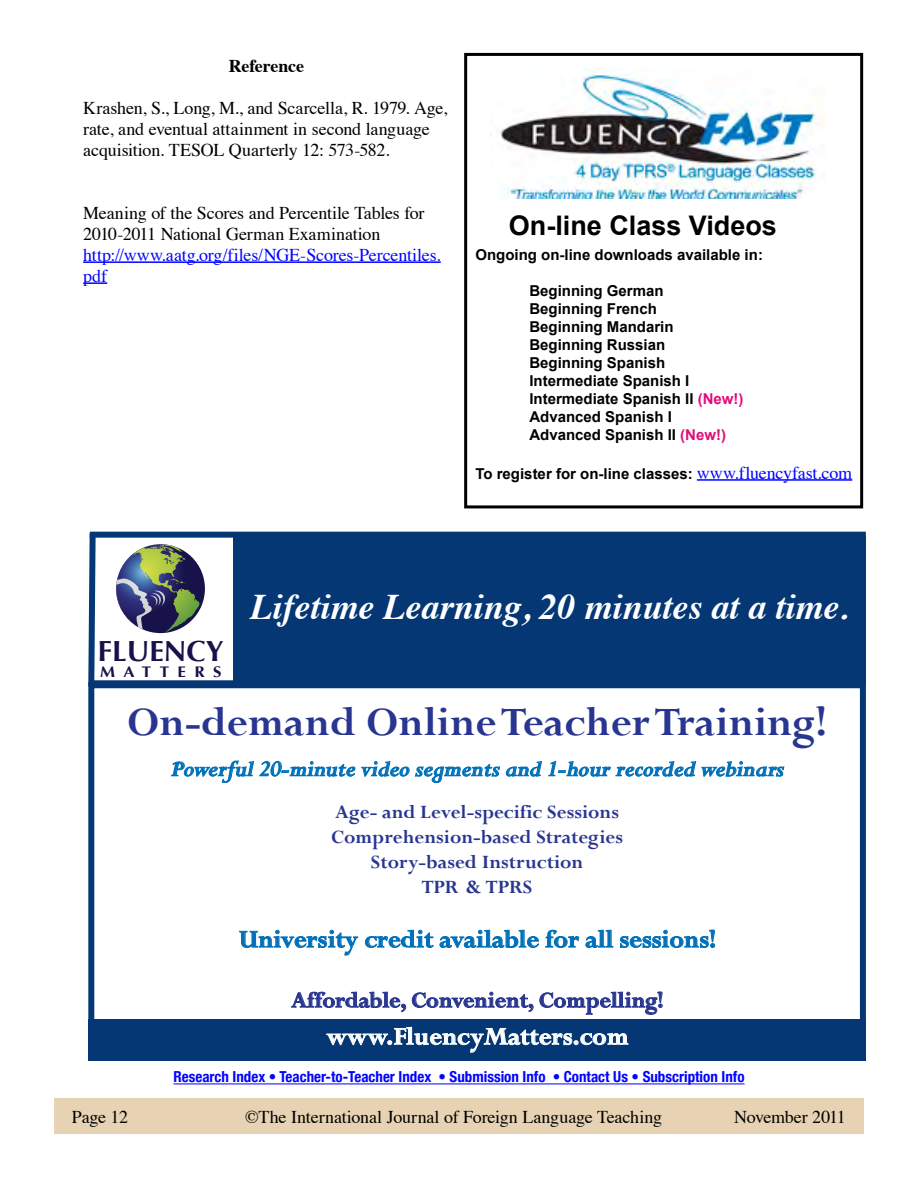
<style>
.page{position:relative;width:918px;height:1188px;background:#fff}
.page>*{position:absolute;margin:0;border:0;box-sizing:border-box;transform-origin:0 0}
.t1{font:700 45px "Perpetua";color:#283691}
.t2{font:italic 700 36px "Times";color:#fff}
.t3{font:29.1px "Optima Bold+IXOMDE";color:#18124a}
.t4{font:700 27px "Perpetua";color:#0070b9}
.t5{font:700 27px "Perpetua";letter-spacing:.005em;color:#fff}
.t6{font:700 27px "Arial";color:#000}
.t7{font:italic 700 24px "Perpetua";color:#0070b9}
.t8{font:700 24px "Perpetua";color:#283691}
.t9{font:700 21px/25.2px "Perpetua";color:#283691;text-align:center}
.t10{font:18px/21px "Times";letter-spacing:-.01em;color:#000}
.t11{font:18px/21px "Times";letter-spacing:-.01em;color:#0003ff}
.t12{font:700 18px "Times";letter-spacing:-.01em;color:#000}
.t13{font:15.3px "Optima Bold+IXOMDE";letter-spacing:.5em;color:#18124a;scale:1.1 1}
.t14{font:700 condensed 15.15px "Helvetica Neue";color:#0003ff}
.t15{font:700 15px "Arial";color:#000}
.s1{color:#e00d7a}
.s2{font-family:"Times";font-weight:400;font-size:18px;color:#0003ff}
</style>
<div class="page">
<div style="left:54px;top:1098px;width:810px;height:36px;background:#e7d3b3"></div>
<hr style="left:173px;top:1084px;width:572px;height:1px;background:#0003ff">
<div style="left:464px;top:53px;width:399px;height:455px;border:3px solid #000"></div>
<hr style="left:83px;top:261px;width:358px;height:2px;background:#0003ff">
<hr style="left:83px;top:282px;width:24px;height:2px;background:#0003ff">
<div style="left:88px;top:682px;width:778px;height:379px;border:6px solid #053775"></div>
<svg style="left:171px;top:760px;width:329px;height:23px"></svg>
<svg style="left:506px;top:761px;width:36px;height:16px"></svg>
<svg style="left:548px;top:760px;width:237px;height:17px"></svg>
<svg style="left:239px;top:929px;width:120px;height:27px"></svg>
<svg style="left:365px;top:929px;width:249px;height:19px"></svg>
<svg style="left:620px;top:929px;width:96px;height:19px"></svg>
<svg style="left:291px;top:991px;width:115px;height:21px"></svg>
<svg style="left:412px;top:991px;width:251px;height:24px"></svg>
<svg style="left:116px;top:544px;width:89px;height:89px;background:#52605b"></svg>
<svg style="left:129px;top:545px;width:57px;height:16px"></svg>
<svg style="left:116px;top:577px;width:70px;height:52px;background:#59607c"></svg>
<div style="left:233px;top:536px;width:633px;height:148px;background:#053775"></div>
<div style="left:88px;top:1020px;width:778px;height:41px;background:#053775"></div>
<svg style="left:326px;top:1027px;width:303px;height:26px"></svg>
<div style="left:90px;top:680px;width:776px;height:6px;background:#053775"></div>
<div style="left:90px;top:532px;width:776px;height:6px;background:#053775"></div>
<svg style="left:88px;top:531px;width:11px;height:161px"></svg>
<img style="left:500px;top:69px;width:325px;height:129px">
<hr style="left:697px;top:479px;width:155px;height:2px;background:#0003ff">
<p class="t12" style="left:229px;top:49px;width:77px">Reference</p>
<p class="t10" style="left:83px;top:96px;width:366px">Krashen, S., Long, M., and Scarcella, R. 1979. Age, rate, and eventual attainment in second language acquisition. TESOL Quarterly 12: 573-582.</p>
<p class="t10" style="left:83px;top:201px;width:343px">Meaning of the Scores and Percentile Tables for<br>2010-2011 National German Examination</p>
<p class="t11" style="left:83px;top:243px;width:359px">http://www.aatg.org/files/NGE-Scores-Percentiles. pdf</p>
<p class="t6" style="left:509px;top:207px;width:270px">On-line Class Videos</p>
<p class="t15" style="left:475px;top:244px;width:289px">Ongoing on-line downloads available in:</p>
<p class="t15" style="left:529px;top:280px;width:136px">Beginning German</p>
<p class="t15" style="left:529px;top:298px;width:129px">Beginning French</p>
<p class="t15" style="left:529px;top:316px;width:146px">Beginning Mandarin</p>
<p class="t15" style="left:529px;top:334px;width:137px">Beginning Russian</p>
<p class="t15" style="left:529px;top:352px;width:137px">Beginning Spanish</p>
<p class="t15" style="left:529px;top:370px;width:162px">Intermediate Spanish I</p>
<p class="t15" style="left:529px;top:388px;width:216px">Intermediate Spanish II <span class="s1">(New!)</span></p>
<p class="t15" style="left:529px;top:406px;width:144px">Advanced Spanish I</p>
<p class="t15" style="left:529px;top:424px;width:198px">Advanced Spanish II <span class="s1">(New!)</span></p>
<p class="t15" style="left:475px;top:463px;width:378px">To register for on-line classes: <span class="s2">www.fluencyfast.com</span></p>
<p class="t3" style="left:98px;top:635px;width:127px">FLUENCY</p>
<p class="t13" style="left:100px;top:663px;width:112px">MATTERS</p>
<p class="t2" style="left:250px;top:573px;width:600px">Lifetime Learning, 20 minutes at a time.</p>
<p class="t1" style="left:127px;top:694px;width:702px">On-demand OnlineTeacherTraining!</p>
<p class="t7" style="left:171px;top:754px;width:615px">Powerful 20-minute video segments and 1-hour recorded webinars</p>
<p class="t9" style="left:331px;top:799px;width:293px">Age- and Level-specific Sessions<br>Comprehension-based Strategies<br>Story-based Instruction<br>TPR &amp; TPRS</p>
<p class="t4" style="left:239px;top:922px;width:479px">University credit available for all sessions!</p>
<p class="t8" style="left:291px;top:985px;width:374px">Affordable, Convenient, Compelling!</p>
<p class="t5" style="left:327px;top:1019px;width:304px">www.FluencyMatters.com</p>
<p class="t14" style="left:173px;top:1068px;width:573px">Research Index • Teacher-to-Teacher Index • Submission Info • Contact Us • Subscription Info</p>
<p class="t10" style="left:72px;top:1105px;width:58px">Page 12</p>
<p class="t10" style="left:245px;top:1105px;width:419px">©The International Journal of Foreign Language Teaching</p>
<p class="t10" style="left:734px;top:1105px;width:113px">November 2011</p>
</div>
